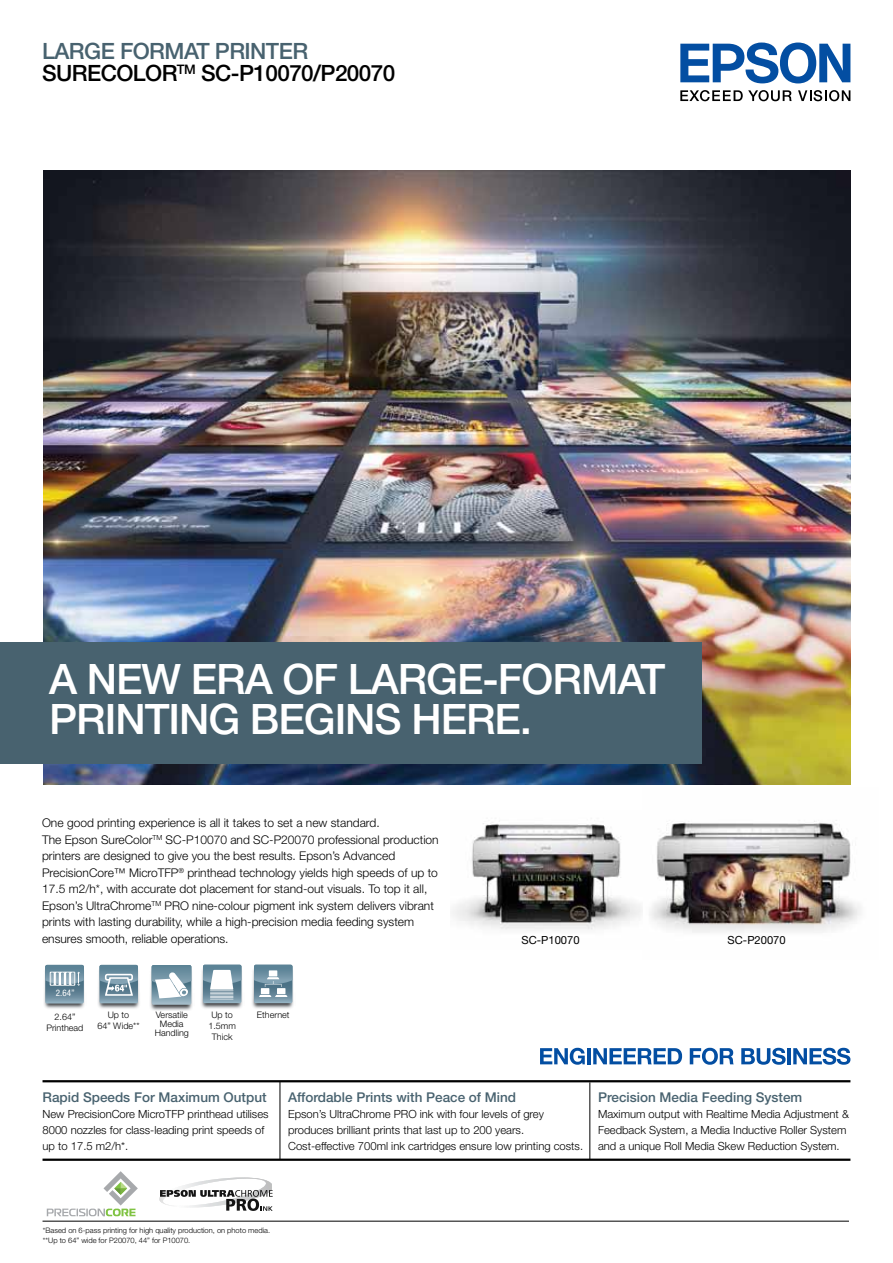
<style>
.page{position:relative;width:893px;height:1263px;background:#fff}
.page>*{position:absolute;margin:0;border:0;box-sizing:border-box;transform-origin:0 0}
.t1{font:500 42px/40.5px "Helvetica Neue LT Std";letter-spacing:-.025em;color:#fff}
.t2{font:500 22.5px/22.5px "Helvetica Neue LT Std";letter-spacing:-.025em;color:#000}
.t3{font:500 13.5px "Helvetica Neue LT Std";color:#48626f}
.t4{font:300 12px/16.5px "Helvetica Neue";color:#000}
.t5{font:300 11.25px/15.8px "Helvetica Neue";color:#000}
.t6{font:11.25px "Helvetica Neue";color:#000}
.t7{font:300 9px/11.2px "Helvetica Neue";color:#000;text-align:center}
.t8{font:condensed 9px "Helvetica Neue";color:#fff}
.t9{font:300 7.5px/10.5px "Helvetica Neue";color:#000}
.s1{color:#48626f}
</style>
<div class="page">
<img style="left:649px;top:820px;width:212px;height:113px">
<img style="left:98px;top:964px;width:42px;height:45px">
<svg style="left:99px;top:965px;width:39px;height:38px"></svg>
<hr style="left:43px;top:1158px;width:807px;height:3px;background:#000">
<hr style="left:43px;top:1080px;width:807px;height:2px;background:#000">
<hr style="left:589px;top:1082px;width:1px;height:78px;background:#000">
<hr style="left:280px;top:1082px;width:1px;height:78px;background:#000">
<svg style="left:540px;top:1048px;width:45px;height:17px"></svg>
<hr style="left:587px;top:1048px;width:4px;height:16px;background:#034ea2">
<svg style="left:593px;top:1048px;width:89px;height:16px"></svg>
<svg style="left:690px;top:1048px;width:44px;height:17px"></svg>
<svg style="left:741px;top:1048px;width:45px;height:17px"></svg>
<hr style="left:787px;top:1048px;width:4px;height:16px;background:#034ea2">
<svg style="left:793px;top:1048px;width:57px;height:17px"></svg>
<img style="left:44px;top:964px;width:41px;height:45px">
<hr style="left:43px;top:1221px;width:806px;height:1px;background:#000">
<svg style="left:47px;top:1171px;width:91px;height:45px"></svg>
<img style="left:43px;top:170px;width:807px;height:614px">
<div style="left:0;top:642px;width:702px;height:121px;background:#48626f"></div>
<img style="left:452px;top:822px;width:190px;height:108px">
<svg style="left:45px;top:965px;width:39px;height:38px"></svg>
<img style="left:201px;top:964px;width:42px;height:45px">
<img style="left:252px;top:964px;width:42px;height:45px">
<svg style="left:203px;top:965px;width:38px;height:38px"></svg>
<svg style="left:254px;top:965px;width:38px;height:38px"></svg>
<svg style="left:159px;top:1177px;width:114px;height:34px"></svg>
<img style="left:150px;top:966px;width:43px;height:45px">
<svg style="left:152px;top:965px;width:39px;height:40px"></svg>
<svg style="left:680px;top:90px;width:112px;height:11px"></svg>
<svg style="left:798px;top:90px;width:52px;height:11px"></svg>
<svg style="left:680px;top:43px;width:170px;height:40px"></svg>
<h2 class="t2" style="left:42px;top:39px;width:355px"><span class="s1">LARGE FORMAT PRINTER<br></span>SURECOLOR<sup>TM</sup> SC-P10070/P20070</h2>
<h1 class="t1" style="left:49px;top:658px;width:617px">A NEW ERA OF LARGE-FORMAT<br>PRINTING BEGINS HERE.</h1>
<p class="t4" style="left:42px;top:814px;width:398px">One good printing experience is all it takes to set a new standard.<br>The Epson SureColor<sup>TM</sup> SC-P10070 and SC-P20070 professional production printers are designed to give you the best results. Epson’s Advanced PrecisionCore™ MicroTFP<sup>®</sup> printhead technology yields high speeds of up to 17.5 m2/h*, with accurate dot placement for stand-out visuals. To top it all, Epson’s UltraChrome<sup>TM</sup> PRO nine-colour pigment ink system delivers vibrant prints with lasting durability, while a high-precision media feeding system ensures smooth, reliable operations.</p>
<p class="t8" style="left:56px;top:987px;width:20px">2.64”</p>
<p class="t7" style="left:46px;top:1010px;width:39px">2.64”<br>Printhead</p>
<p class="t7" style="left:208px;top:1009px;width:29px">Up to<br>1.5mm<br>Thick</p>
<p class="t7" style="left:156px;top:1009px;width:34px">Versatile</p>
<p class="t7" style="left:257px;top:1009px;width:34px">Ethernet</p>
<p class="t7" style="left:155px;top:1019px;width:36px;line-height:9px">Media<br>Handling</p>
<p class="t7" style="left:97px;top:1009px;width:44px">Up to<br>64” Wide**</p>
<p class="t6" style="left:522px;top:934px;width:60px">SC-P10070</p>
<p class="t6" style="left:728px;top:934px;width:60px">SC-P20070</p>
<p class="t3" style="left:43px;top:1089px;width:226px">Rapid Speeds For Maximum Output</p>
<p class="t5" style="left:43px;top:1106px;width:228px">New PrecisionCore MicroTFP printhead utilises<br>8000 nozzles for class-leading print speeds of up to 17.5 m2/h*.</p>
<p class="t3" style="left:288px;top:1089px;width:230px">Affordable Prints with Peace of Mind</p>
<p class="t3" style="left:598px;top:1089px;width:206px">Precision Media Feeding System</p>
<p class="t5" style="left:288px;top:1106px;width:297px">Epson’s UltraChrome PRO ink with four levels of grey produces brilliant prints that last up to 200 years.<br>Cost-effective 700ml ink cartridges ensure low printing costs.</p>
<p class="t5" style="left:598px;top:1106px;width:252px">Maximum output with Realtime Media Adjustment &amp;<br>Feedback System, a Media Inductive Roller System and a unique Roll Media Skew Reduction System.</p>
<p class="t9" style="left:43px;top:1224px;width:229px">*Based on 6-pass printing for high quality production, on photo media. **Up to 64” wide for P20070, 44” for P10070.</p>
</div>
